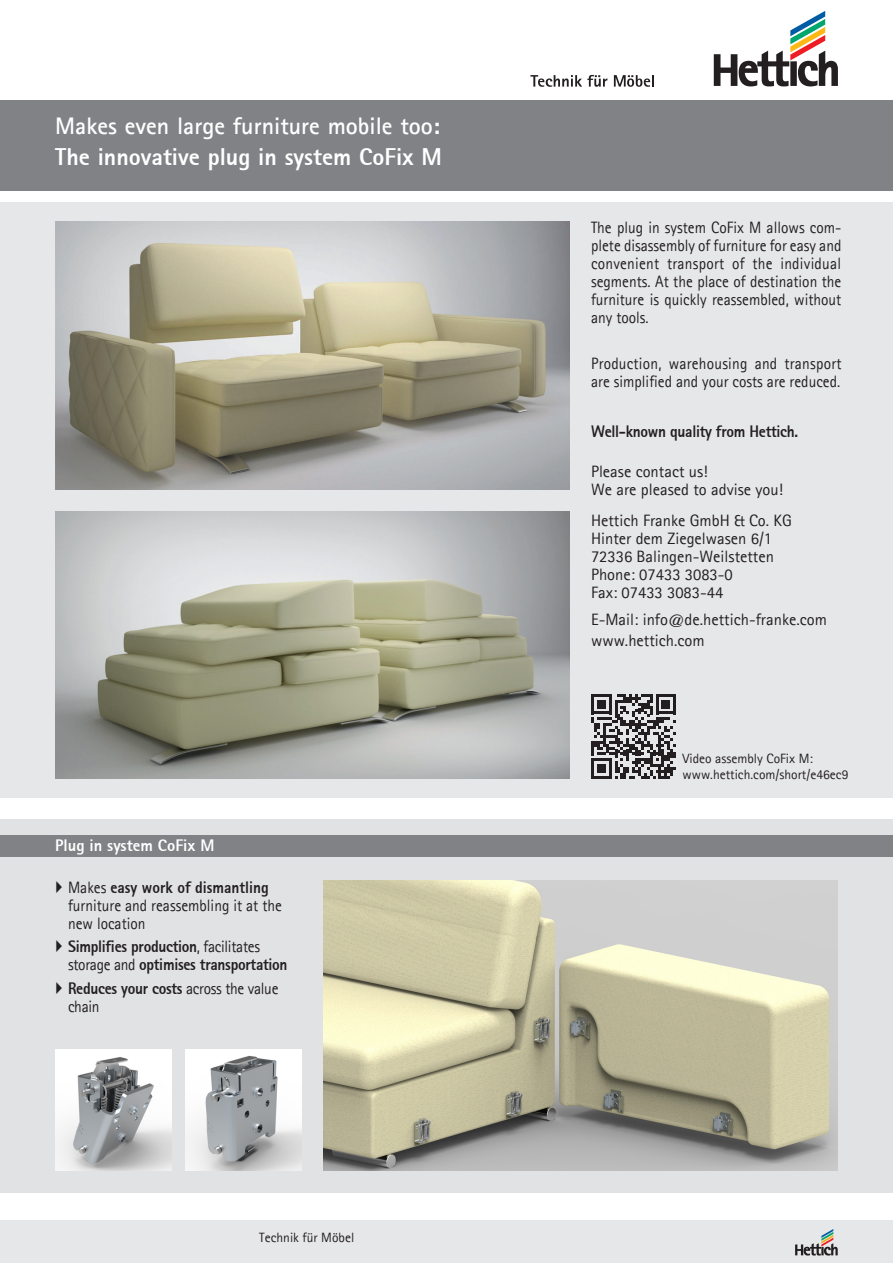
<style>
.page{position:relative;width:893px;height:1263px;background:#fff}
.page>*{position:absolute;margin:0;border:0;box-sizing:border-box;transform-origin:0 0}
.t1{font:700 24px "Agfa Rotis Sans Serif";color:#fff}
.t2{font:800 24px "Agfa Rotis Sans Serif";color:#fff}
._00_Taben_Typo_cente{font:16.5px/18px "Agfa Rotis Sans Serif";color:#231f20;scale:.93 1}
._00_Taben_Typo_cente-2{font:16.5px/18px "Agfa Rotis Sans Serif";color:#231f20}
._00_Taben_Typo_cente-3{font:800 16.5px/18px "Agfa Rotis Sans Serif";letter-spacing:-.02em;color:#231f20;scale:.93 1}
.t3{font:800 16.5px "Agfa Rotis Sans Serif";color:#fff}
.t4{font:13.5px "Agfa Rotis Sans Serif";color:#231f20}
.s1{font-weight:800}
.s2{font-weight:400}
</style>
<div class="page">
<svg style="left:530px;top:75px;width:77px;height:12px"></svg>
<svg style="left:614px;top:75px;width:40px;height:12px"></svg>
<svg style="left:714px;top:11px;width:124px;height:75px"></svg>
<div style="left:0;top:100px;width:893px;height:90px;background:#808285"></div>
<div style="left:0;top:202px;width:893px;height:596px;background:#e6e7e9"></div>
<img style="left:55px;top:221px;width:515px;height:268px">
<div style="left:0;top:1220px;width:893px;height:43px;background:#e6e7e9"></div>
<svg style="left:795px;top:1229px;width:43px;height:26px"></svg>
<img style="left:55px;top:511px;width:515px;height:268px">
<div style="left:0;top:819px;width:893px;height:374px;background:#e1e2e4"></div>
<img style="left:186px;top:1049px;width:116px;height:122px">
<div style="left:0;top:835px;width:893px;height:21px;background:#808285"></div>
<svg style="left:591px;top:694px;width:85px;height:85px"></svg>
<img style="left:55px;top:1049px;width:116px;height:122px">
<img style="left:323px;top:880px;width:515px;height:291px">
<p class="t1" style="left:55px;top:110px;width:386px">Makes even large furniture mobile too:</p>
<p class="t2" style="left:55px;top:142px;width:388px">The innovative plug in system CoFix M</p>
<p class="t3" style="left:55px;top:835px;width:161px">Plug in system CoFix M</p>
<p class="_00_Taben_Typo_cente" style="left:68px;top:878px;width:232px">Makes <span class="s1">easy work of dismantling </span>furniture and reassembling it at the new location</p>
<p class="_00_Taben_Typo_cente-3" style="left:68px;top:937px;width:238px">Simplifies production<span class="s2">, facilitates storage and</span> optimises transportation</p>
<p class="_00_Taben_Typo_cente" style="left:68px;top:979px;width:228px"><span class="s1">Reduces your costs</span> across the value chain</p>
<p class="t4" style="left:259px;top:1229px;width:96px">Technik für Möbel</p>
<p class="_00_Taben_Typo_cente" style="left:591px;top:218px;width:271px;text-align:justify">The plug in system CoFix M allows com&shy;plete disassembly of furniture for easy and convenient transport of the individual segments. At the place of destination the furniture is quickly reassembled, without any tools.</p>
<p class="_00_Taben_Typo_cente" style="left:591px;top:354px;width:271px">Production, warehousing and transport are simplified and your costs are reduced.</p>
<p class="_00_Taben_Typo_cente-3" style="left:591px;top:422px;width:224px">Well-known quality from Hettich.</p>
<p class="_00_Taben_Typo_cente-2" style="left:591px;top:463px;width:194px">Please contact us!<br>We are pleased to advise you!</p>
<p class="_00_Taben_Typo_cente-2" style="left:591px;top:511px;width:202px">Hettich Franke GmbH &amp; Co. KG<br>Hinter dem Ziegelwasen 6/1<br>72336 Balingen-Weilstetten<br>Phone: 07433 3083-0<br>Fax: 07433 3083-44</p>
<p class="_00_Taben_Typo_cente-2" style="left:591px;top:610px;width:237px">E-Mail: info@de.hettich-franke.com</p>
<p class="_00_Taben_Typo_cente-2" style="left:591px;top:631px;width:115px">www.hettich.com</p>
<p class="t4" style="left:682px;top:750px;width:132px">Video assembly CoFix M:</p>
<p class="t4" style="left:682px;top:766px;width:167px">www.hettich.com/short/e46ec9</p>
</div>
